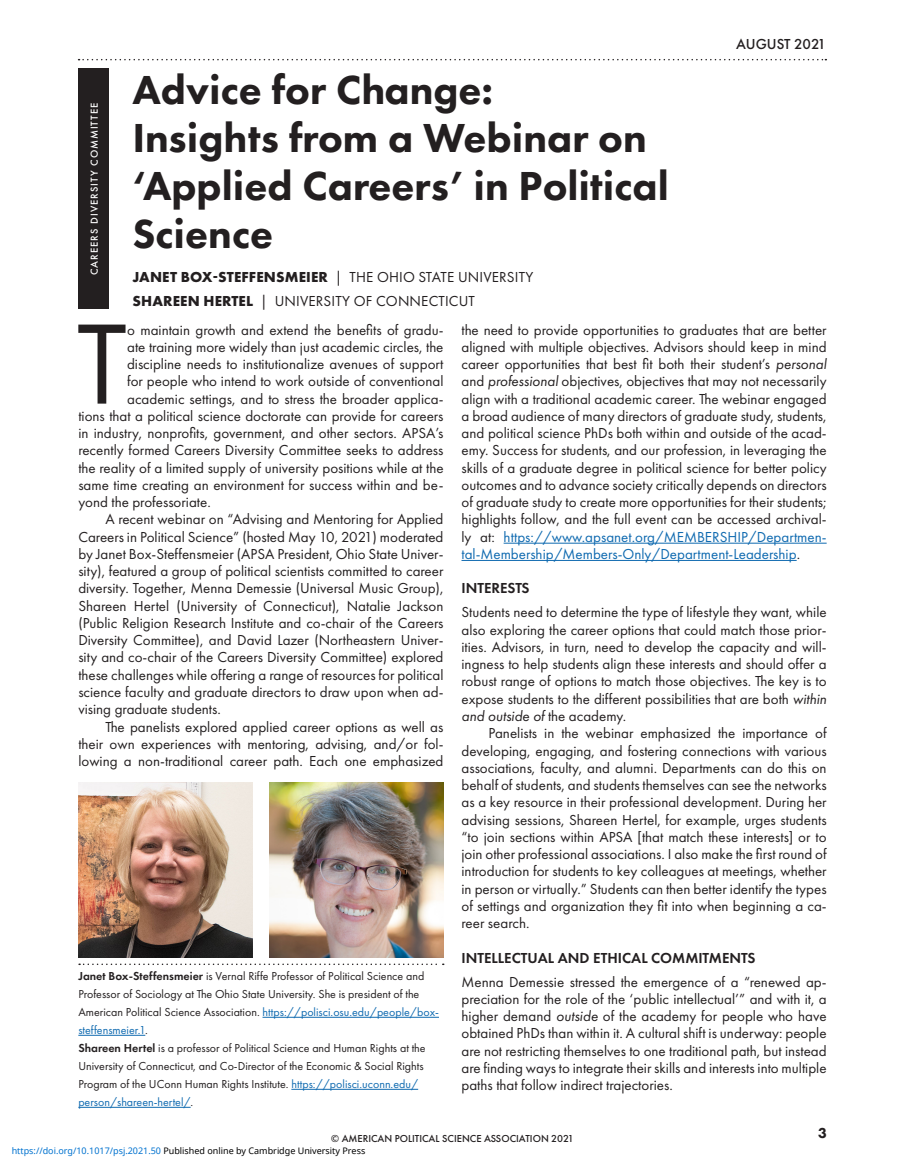
<style>
.page{position:relative;width:905px;height:1175px;background:#fff}
.page>*{position:absolute;margin:0;border:0;box-sizing:border-box;transform-origin:0 0}
.Drop_Cap_5{font:118.5px "Futura PT";color:#231f20}
.Article_Title_Black{font:800 42px/48px "Futura PT";color:#231f20}
.No_Indent{font:15px/17.2px "Futura PT";color:#231f20;text-align:justify}
.Drop_Cap_5-2{font:15px "Futura PT";color:#231f20}
.Byline_Black{font:15px "Futura PT";letter-spacing:.01em;color:#231f20}
.Subhead_B{font:600 15px "Futura PT";color:#231f20}
.t1{font:500 15px "Futura PT";color:#231f20}
.t2{font:800 15px "Futura PT";color:#231f20}
.Author_Bio{font:12px/18px "Futura PT";color:#231f20}
.t3{font:500 10.5px "Futura PT";color:#231f20}
.Article_Slug_White{font:500 10.5px "Futura PT";letter-spacing:.1em;color:#fff}
.t4{font:9px "Noto Sans";color:#000}
.s1{font-weight:700}
.s2{font-weight:600}
.s3{color:#0f6ab0}
.s4{font-style:italic}
.s5{color:#0172cf}
</style>
<div class="page">
<svg style="left:79px;top:59px;width:747px;height:1px"></svg>
<svg style="left:79px;top:963px;width:365px;height:2px"></svg>
<hr style="left:262px;top:1017px;width:177px;height:1px;background:#0f6ab0">
<hr style="left:78px;top:1035px;width:67px;height:1px;background:#0f6ab0">
<hr style="left:291px;top:1089px;width:127px;height:1px;background:#0f6ab0">
<hr style="left:78px;top:1107px;width:113px;height:1px;background:#0f6ab0">
<hr style="left:503px;top:543px;width:323px;height:1px;background:#0f6ab0">
<hr style="left:461px;top:560px;width:335px;height:1px;background:#0f6ab0">
<img style="left:78px;top:783px;width:174px;height:174px">
<img style="left:269px;top:783px;width:174px;height:174px">
<div style="left:78px;top:69px;width:31px;height:240px;background:#231f20"></div>
<p class="Article_Slug_White" style="left:88px;top:275px;width:174px;rotate:-90deg">CAREERS DIVERSITY COMMITTEE</p>
<p class="Article_Title_Black" style="left:132px;top:65px;width:362px">Advice for Change:</p>
<p class="Article_Title_Black" style="left:132px;top:113px;width:538px">Insights from a Webinar on ‘Applied Careers’ in Political<br>Science</p>
<p class="Byline_Black" style="left:132px;top:268px;width:402px"><span class="s1">JANET BOX-STEFFENSMEIER</span> | THE OHIO STATE UNIVERSITY</p>
<p class="Byline_Black" style="left:132px;top:292px;width:344px"><span class="s1">SHAREEN HERTEL</span> | UNIVERSITY OF CONNECTICUT</p>
<p class="t1" style="left:736px;top:35px;width:92px">AUGUST 2021</p>
<p class="Drop_Cap_5" style="left:77px;top:294px;width:52px">T</p>
<p class="Drop_Cap_5-2" style="left:127px;top:321px;width:318px">o maintain growth and extend the benefits of gradu-</p>
<p class="Drop_Cap_5-2" style="left:127px;top:338px;width:318px">ate training more widely than just academic circles, the</p>
<p class="Drop_Cap_5-2" style="left:127px;top:355px;width:318px">discipline needs to institutionalize avenues of support</p>
<p class="Drop_Cap_5-2" style="left:127px;top:372px;width:318px">for people who intend to work outside of conventional</p>
<p class="Drop_Cap_5-2" style="left:127px;top:390px;width:318px">academic settings, and to stress the broader applica-</p>
<p class="Drop_Cap_5-2" style="left:78px;top:407px;width:366px">tions that a political science doctorate can provide for careers</p>
<p class="Drop_Cap_5-2" style="left:78px;top:424px;width:366px">in industry, nonprofits, government, and other sectors. APSA’s</p>
<p class="Drop_Cap_5-2" style="left:78px;top:441px;width:366px">recently formed Careers Diversity Committee seeks to address</p>
<p class="Drop_Cap_5-2" style="left:78px;top:459px;width:367px">the reality of a limited supply of university positions while at the</p>
<p class="Drop_Cap_5-2" style="left:78px;top:476px;width:366px">same time creating an environment for success within and be-</p>
<p class="Drop_Cap_5-2" style="left:78px;top:493px;width:134px">yond the professoriate.</p>
<p class="No_Indent" style="left:78px;top:511px;width:367px;text-indent:27px">A recent webinar on “Advising and Mentoring for Applied Careers in Political Science” (hosted May 10, 2021) moderated by Janet Box-Steffensmeier (APSA President, Ohio State Univer&shy;sity), featured a group of political scientists committed to career diversity. Together, Menna Demessie (Universal Music Group), Shareen Hertel (University of Connecticut), Natalie Jackson (Public Religion Research Institute and co-chair of the Careers Diversity Committee), and David Lazer (Northeastern Univer&shy;sity and co-chair of the Careers Diversity Committee) explored these challenges while offering a range of resources for political science faculty and graduate directors to draw upon when ad&shy;vising graduate students.</p>
<p class="No_Indent" style="left:78px;top:718px;width:366px;text-indent:27px">The panelists explored applied career options as well as their own experiences with mentoring, advising, and/or fol&shy;lowing a non-traditional career path. Each one emphasized</p>
<p class="Author_Bio" style="left:78px;top:967px;width:362px"><span class="s2">Janet Box-Steffensmeier</span> is Vernal Riffe Professor of Political Science and Professor of Sociology at The Ohio State University. She is president of the American Political Science Association. <span class="s3">https://polisci.osu.edu/people/box&shy;steffensmeier.1</span>.<br><span class="s2">Shareen Hertel</span> is a professor of Political Science and Human Rights at the University of Connecticut, and Co-Director of the Economic &amp; Social Rights Program of the UConn Human Rights Institute. <span class="s3">https://polisci.uconn.edu/ person/shareen-hertel/</span>.</p>
<p class="No_Indent" style="left:461px;top:321px;width:366px">the need to provide opportunities to graduates that are better aligned with multiple objectives. Advisors should keep in mind career opportunities that best fit both their student’s <span class="s4">personal </span>and <span class="s4">professional</span> objectives, objectives that may not necessarily align with a traditional academic career. The webinar engaged a broad audience of many directors of graduate study, students, and political science PhDs both within and outside of the acad&shy;emy. Success for students, and our profession, in leveraging the skills of a graduate degree in political science for better policy outcomes and to advance society critically depends on directors of graduate study to create more opportunities for their students; highlights follow, and the full event can be accessed archival&shy;ly at: <span class="s3">https://www.apsanet.org/MEMBERSHIP/Departmen&shy;tal-Membership/Members-Only/Department-Leadership</span>.</p>
<p class="Subhead_B" style="left:461px;top:579px;width:70px">INTERESTS</p>
<p class="No_Indent" style="left:461px;top:604px;width:366px">Students need to determine the type of lifestyle they want, while also exploring the career options that could match those prior&shy;ities. Advisors, in turn, need to develop the capacity and will&shy;ingness to help students align these interests and should offer a robust range of options to match those objectives. The key is to expose students to the different possibilities that are both <span class="s4">within and outside of</span> the academy.</p>
<p class="No_Indent" style="left:461px;top:724px;width:367px;text-indent:27px">Panelists in the webinar emphasized the importance of developing, engaging, and fostering connections with various associations, faculty, and alumni. Departments can do this on behalf of students, and students themselves can see the networks as a key resource in their professional development. During her advising sessions, Shareen Hertel, for example, urges students “to join sections within APSA [that match these interests] or to join other professional associations. I also make the first round of introduction for students to key colleagues at meetings, whether in person or virtually.” Students can then better identify the types of settings and organization they fit into when beginning a ca&shy;reer search.</p>
<p class="Subhead_B" style="left:461px;top:948px;width:295px">INTELLECTUAL AND ETHICAL COMMITMENTS</p>
<p class="No_Indent" style="left:461px;top:973px;width:366px">Menna Demessie stressed the emergence of a “renewed ap&shy;preciation for the role of the ‘public intellectual’” and with it, a higher demand <span class="s4">outside</span> of the academy for people who have obtained PhDs than within it. A cultural shift is underway: people are not restricting themselves to one traditional path, but instead are finding ways to integrate their skills and interests into multiple paths that follow indirect trajectories.</p>
<p class="t3" style="left:331px;top:1132px;width:244px">© AMERICAN POLITICAL SCIENCE ASSOCIATION 2021</p>
<p class="t4" style="left:12px;top:1143px;width:355px"><span class="s5">https://doi.org/10.1017/psj.2021.50</span> Published online by Cambridge University Press</p>
<p class="t2" style="left:818px;top:1123px;width:10px">3</p>
</div>
